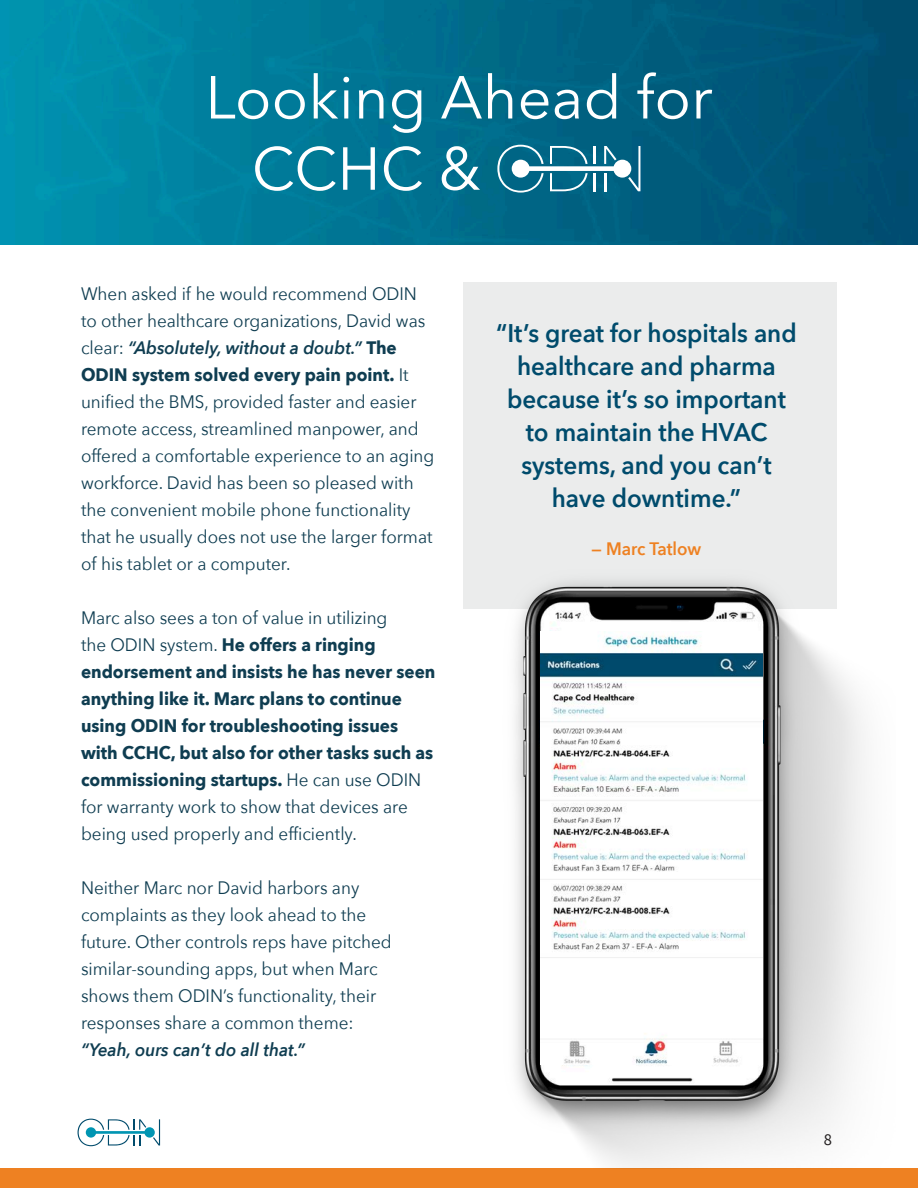
<style>
.page{position:relative;width:918px;height:1188px;background:#fff}
.page>*{position:absolute;margin:0;border:0;box-sizing:border-box;transform-origin:0 0}
.t1{font:60px "Avenir Next";color:#fff}
.t2{font:600 25.5px/33px "Avenir Next";color:#004b6c;text-align:center;scale:.95 1}
.t3{font:18px/27px "Avenir Next";color:#0f3d51;scale:.95 1}
.t4{font:700 18px/27px "Avenir Next";color:#0f3d51;scale:.95 1}
.t5{font:600 18px "Avenir Next";color:#ee8122;scale:.95 1}
.t6{font:16.5px "Source Sans Pro";color:#231f20}
.s1{font-weight:600;font-style:italic}
.s2{font-weight:700}
.s3{font-weight:400}
</style>
<div class="page">
<svg style="left:78px;top:1119px;width:82px;height:27px"></svg>
<img style="left:0;top:0;width:918px;height:244px">
<div style="left:463px;top:282px;width:374px;height:327px;background:#ebecec"></div>
<div style="left:0;top:1169px;width:918px;height:19px;background:#ee8122"></div>
<img style="left:494px;top:581px;width:401px;height:588px">
<img style="left:541px;top:632px;width:222px;height:432px">
<svg style="left:497px;top:145px;width:143px;height:48px"></svg>
<p class="t1" style="left:205px;top:47px;width:509px">Looking Ahead for</p>
<p class="t1" style="left:252px;top:118px;width:231px">CCHC &amp;</p>
<p class="t3" style="left:81px;top:280px;width:373px">When asked if he would recommend ODIN to other healthcare organizations, David was clear: <span class="s1">“Absolutely, without a doubt.”</span> <span class="s2">The ODIN system solved every pain point.</span> It unified the BMS, provided faster and easier remote access, streamlined manpower, and offered a comfortable experience to an aging workforce. David has been so pleased with the convenient mobile phone functionality that he usually does not use the larger format of his tablet or a computer.</p>
<p class="t4" style="left:81px;top:604px;width:375px"><span class="s3">Marc also sees a ton of value in utilizing<br>the ODIN system.</span> He offers a ringing endorsement and insists he has never seen anything like it. Marc plans to continue using ODIN for troubleshooting issues with CCHC, but also for other tasks such as commissioning startups. <span class="s3">He can use ODIN for warranty work to show that devices are being used properly and efficiently.</span></p>
<p class="t3" style="left:81px;top:874px;width:329px">Neither Marc nor David harbors any complaints as they look ahead to the future. Other controls reps have pitched similar-sounding apps, but when Marc shows them ODIN’s functionality, their responses share a common theme: <span class="s1">“Yeah, ours can’t do all that.”</span></p>
<p class="t2" style="left:496px;top:316px;width:318px">“It’s great for hospitals and healthcare and pharma because it’s so important to maintain the HVAC systems, and you can’t have downtime.”</p>
<p class="t5" style="left:592px;top:534px;width:117px">— Marc Tatlow</p>
<p class="t6" style="left:824px;top:1129px;width:10px">8</p>
</div>
